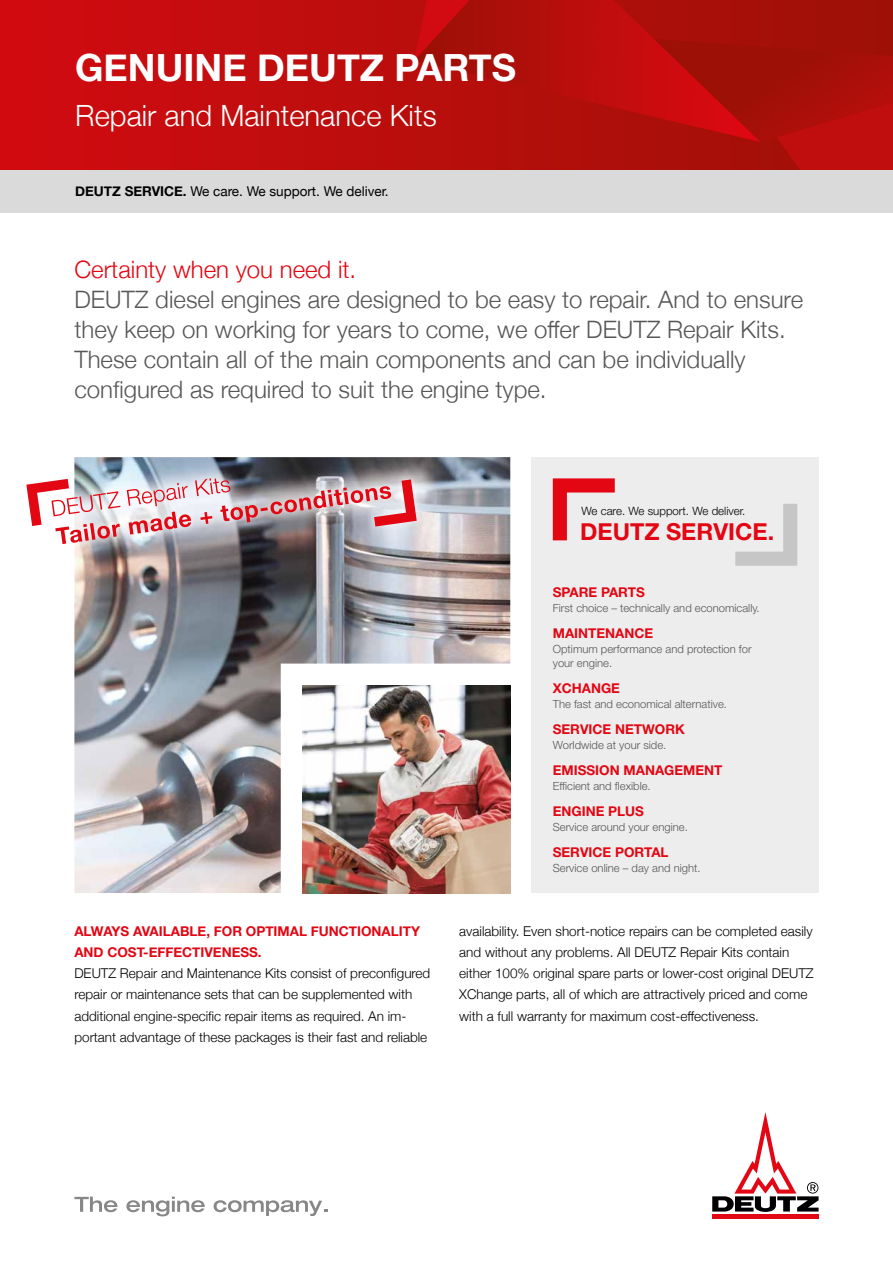
<style>
.page{position:relative;width:893px;height:1263px;background:#fff}
.page>*{position:absolute;margin:0;border:0;box-sizing:border-box;transform-origin:0 0}
.t1{font:700 37.5px "Helvetica Neue";color:#fff}
.t2{font:300 29.25px "Helvetica Neue";color:#fff}
.t3{font:300 24px/30px "Helvetica Neue";color:#575756}
.t4{font:300 24px "Helvetica Neue";color:#e30613}
.t5{font:700 23.4px "Helvetica Neue LT Std";color:#e30613}
.t6{font:300 13.5px/21.3px "Helvetica Neue";color:#000}
.t7{font:700 13.5px "Helvetica Neue LT Std";color:#e30613}
.t8{font:700 13.5px/21.3px "Helvetica Neue";color:#e30613}
.t9{font:13.5px "Helvetica Neue";color:#000}
.t10{font:300 11.4px "Helvetica Neue LT Std";color:#000}
.t11{font:300 11.25px/14.4px "Helvetica Neue LT Std";color:#575756}
.s1{font-weight:700}
</style>
<div class="page">
<hr style="left:712px;top:1214px;width:107px;height:4px;background:#e30613">
<svg style="left:712px;top:1112px;width:107px;height:100px"></svg>
<svg style="left:0;top:0;width:893px;height:170px;background:#c10c0d"></svg>
<svg style="left:654px;top:39px;width:239px;height:131px;background:#ad0e09"></svg>
<svg style="left:414px;top:0;width:346px;height:142px;background:#b30e0a"></svg>
<svg style="left:414px;top:0;width:56px;height:61px;background:#b60d0b"></svg>
<svg style="left:74px;top:1196px;width:43px;height:16px"></svg>
<svg style="left:126px;top:1196px;width:79px;height:20px"></svg>
<svg style="left:214px;top:1200px;width:113px;height:16px"></svg>
<div style="left:0;top:170px;width:893px;height:43px;background:#dadada"></div>
<img style="left:74px;top:457px;width:436px;height:436px">
<div style="left:531px;top:457px;width:288px;height:436px;background:#ededed"></div>
<svg style="left:735px;top:504px;width:62px;height:62px"></svg>
<svg style="left:553px;top:478px;width:62px;height:62px"></svg>
<img style="left:74px;top:457px;width:365px;height:109px">
<div style="left:19px;top:471px;width:405px;height:80px;background:#fff;opacity:.75"></div>
<img style="left:26px;top:478px;width:391px;height:66px">
<h1 class="t1" style="left:75px;top:38px;width:442px">GENUINE DEUTZ PARTS</h1>
<h2 class="t2" style="left:75px;top:92px;width:363px">Repair and Maintenance Kits</h2>
<p class="t9" style="left:75px;top:181px;width:315px"><span class="s1">DEUTZ SERVICE.</span> We care. We support. We deliver.</p>
<h3 class="t4" style="left:74px;top:250px;width:283px">Certainty when you need it.</h3>
<p class="t3" style="left:74px;top:283px;width:730px">DEUTZ diesel engines are designed to be easy to repair. And to ensure they keep on working for years to come, we offer DEUTZ Repair Kits.<br>These contain all of the main components and can be individually configured as required to suit the engine type.</p>
<p class="t10" style="left:581px;top:504px;width:166px">We care. We support. We deliver.</p>
<h3 class="t5" style="left:580px;top:518px;width:196px">DEUTZ SERVICE.</h3>
<p class="t8" style="left:74px;top:920px;width:347px">ALWAYS AVAILABLE, FOR OPTIMAL FUNCTIONALITY<br>AND COST-EFFECTIVENESS.</p>
<p class="t6" style="left:74px;top:962px;width:357px">DEUTZ Repair and Maintenance Kits consist of preconfigured repair or maintenance sets that can be supplemented with additional engine-specific repair items as required. An im&shy;portant advantage of these packages is their fast and reliable</p>
<p class="t7" style="left:553px;top:584px;width:94px">SPARE PARTS</p>
<p class="t11" style="left:553px;top:601px;width:208px">First choice – technically and economically.</p>
<p class="t7" style="left:553px;top:625px;width:102px">MAINTENANCE</p>
<p class="t11" style="left:553px;top:641px;width:200px">Optimum performance and protection for your engine.</p>
<p class="t7" style="left:553px;top:680px;width:69px">XCHANGE</p>
<p class="t11" style="left:553px;top:697px;width:176px">The fast and economical alternative.</p>
<p class="t7" style="left:553px;top:721px;width:134px">SERVICE NETWORK</p>
<p class="t11" style="left:553px;top:738px;width:115px">Worldwide at your side.</p>
<p class="t7" style="left:553px;top:762px;width:171px">EMISSION MANAGEMENT</p>
<p class="t11" style="left:553px;top:778px;width:99px">Efficient and flexible.</p>
<p class="t7" style="left:553px;top:803px;width:93px">ENGINE PLUS</p>
<p class="t11" style="left:553px;top:819px;width:137px">Service around your engine.</p>
<p class="t7" style="left:553px;top:843px;width:117px">SERVICE PORTAL</p>
<p class="t11" style="left:553px;top:860px;width:149px">Service online – day and night.</p>
<p class="t6" style="left:459px;top:919px;width:356px">availability. Even short-notice repairs can be completed easily and without any problems. All DEUTZ Repair Kits contain either 100% original spare parts or lower-cost original DEUTZ XChange parts, all of which are attractively priced and come with a full warranty for maximum cost-effectiveness.</p>
</div>
